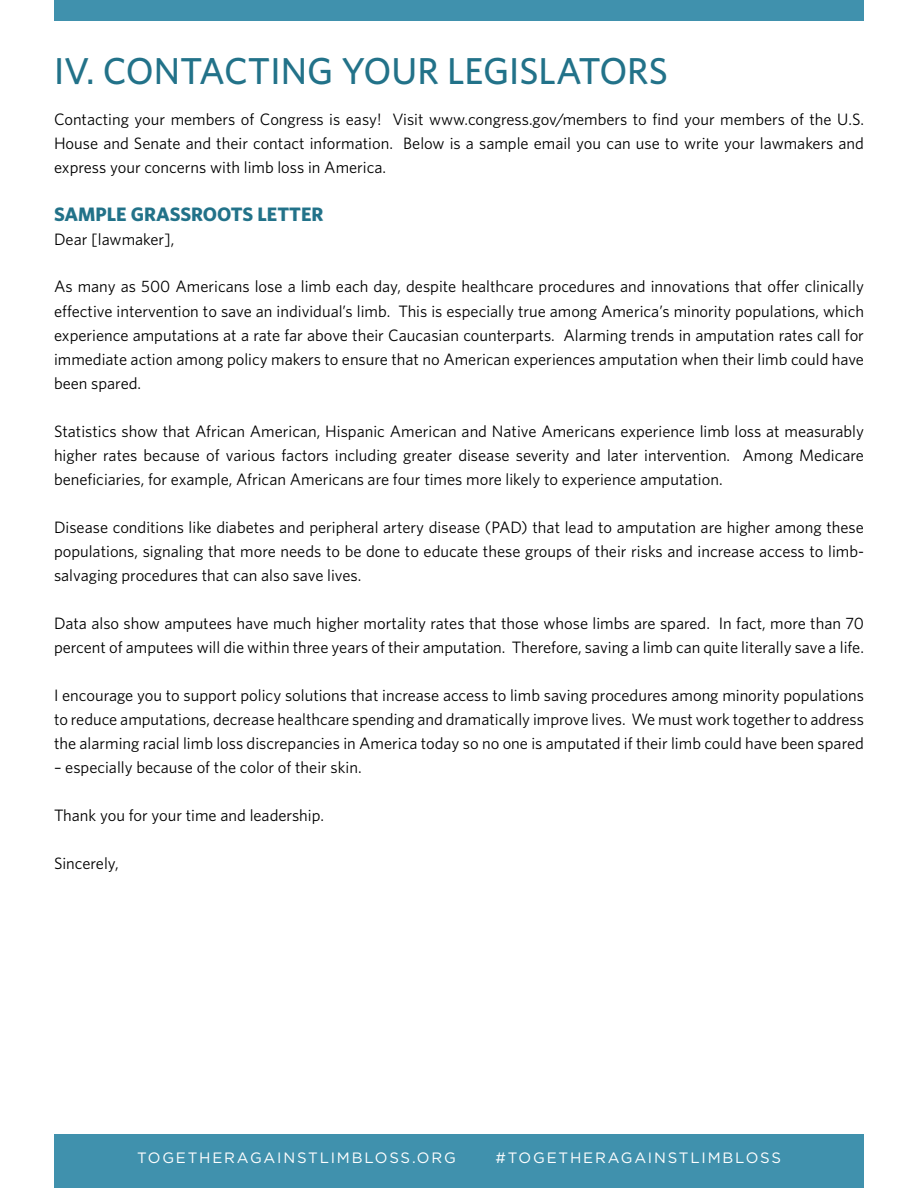
<style>
.page{position:relative;width:918px;height:1188px;background:#fff}
.page>*{position:absolute;margin:0;border:0;box-sizing:border-box;transform-origin:0 0}
.t1{font:500 37.5px "Whitney HTF";color:#227289}
.t2{font:700 19.5px "Whitney HTF";color:#227289}
.t3{font:16.5px/24px "Whitney HTF";color:#000;text-align:justify}
.t4{font:15px "Gotham HTF";letter-spacing:.12em;color:#fff}
</style>
<div class="page">
<div style="left:54px;top:1134px;width:810px;height:54px;background:#4091ad"></div>
<div style="left:54px;top:0;width:810px;height:21px;background:#4091ad"></div>
<h1 class="t1" style="left:54px;top:48px;width:615px">IV. CONTACTING YOUR LEGISLATORS</h1>
<p class="t3" style="left:54px;top:106px;width:812px">Contacting your members of Congress is easy! Visit www.congress.gov/members to find your members of the U.S.<br>House and Senate and their contact information. Below is a sample email you can use to write your lawmakers and express your concerns with limb loss in America.</p>
<p class="t2" style="left:54px;top:202px;width:271px">SAMPLE GRASSROOTS LETTER</p>
<p class="t3" style="left:54px;top:226px;width:122px">Dear [lawmaker],</p>
<p class="t3" style="left:54px;top:274px;width:812px">As many as 500 Americans lose a limb each day, despite healthcare procedures and innovations that offer clinically effective intervention to save an individual’s limb. This is especially true among America’s minority populations, which experience amputations at a rate far above their Caucasian counterparts. Alarming trends in amputation rates call for immediate action among policy makers to ensure that no American experiences amputation when their limb could have been spared.</p>
<p class="t3" style="left:54px;top:418px;width:812px">Statistics show that African American, Hispanic American and Native Americans experience limb loss at measurably higher rates because of various factors including greater disease severity and later intervention. Among Medicare beneficiaries, for example, African Americans are four times more likely to experience amputation.</p>
<p class="t3" style="left:54px;top:514px;width:812px">Disease conditions like diabetes and peripheral artery disease (PAD) that lead to amputation are higher among these populations, signaling that more needs to be done to educate these groups of their risks and increase access to limb&shy;salvaging procedures that can also save lives.</p>
<p class="t3" style="left:54px;top:610px;width:812px">Data also show amputees have much higher mortality rates that those whose limbs are spared. In fact, more than 70 percent of amputees will die within three years of their amputation. Therefore, saving a limb can quite literally save a life.</p>
<p class="t3" style="left:54px;top:682px;width:811px">I encourage you to support policy solutions that increase access to limb saving procedures among minority populations to reduce amputations, decrease healthcare spending and dramatically improve lives. We must work together to address the alarming racial limb loss discrepancies in America today so no one is amputated if their limb could have been spared</p>
<p class="t3" style="left:54px;top:754px;width:309px">– especially because of the color of their skin.</p>
<p class="t3" style="left:54px;top:802px;width:272px">Thank you for your time and leadership.</p>
<p class="t3" style="left:54px;top:850px;width:66px">Sincerely,</p>
<p class="t4" style="left:137px;top:1150px;width:320px">TOGETHERAGAINSTLIMBLOSS.ORG</p>
<p class="t4" style="left:495px;top:1150px;width:287px">#TOGETHERAGAINSTLIMBLOSS</p>
</div>
